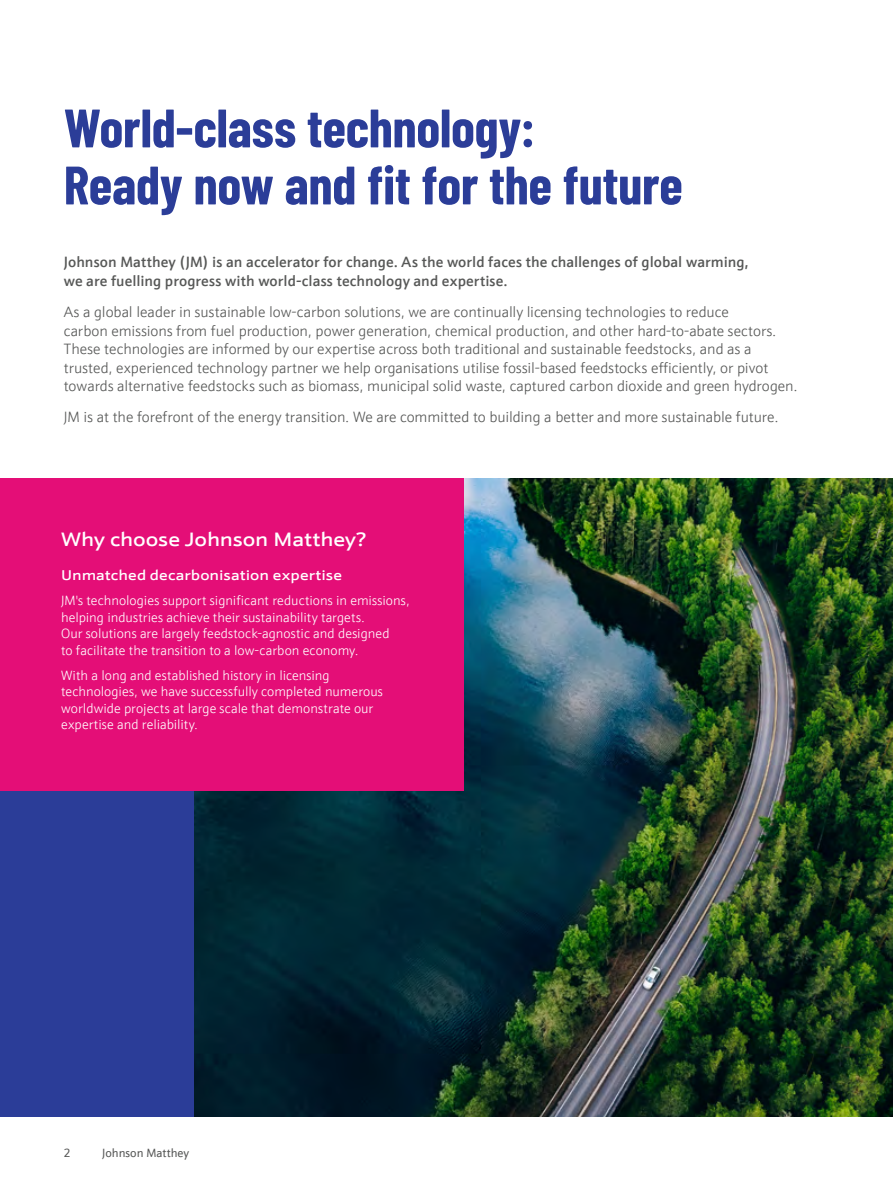
<style>
.page{position:relative;width:893px;height:1191px;background:#fff}
.page>*{position:absolute;margin:0;border:0;box-sizing:border-box;transform-origin:0 0}
.t1{font:700 54px/57px "Barlow Condensed";letter-spacing:-.005em;color:#2b3d98}
.t2{font:500 19.5px "JM Sans Extended";letter-spacing:-.01em;color:#fff}
.t3{font:300 15px/18.5px "JM Sans";letter-spacing:-.005em;color:#575857}
.t4{font:500 15px/18.8px "JM Sans";color:#575857}
.t5{font:500 14.25px "JM Sans Extended";letter-spacing:.005em;color:#fff}
.t6{font:300 13.5px/16.5px "JM Sans";color:#fff}
.t7{font:12px "JM Sans";color:#575857}
</style>
<div class="page">
<div style="left:0;top:769px;width:463px;height:347px;background:#2b3d98"></div>
<img style="left:195px;top:478px;width:698px;height:638px">
<div style="left:0;top:478px;width:463px;height:313px;background:#e40e77"></div>
<h1 class="t1" style="left:64px;top:96px;width:620px">World-class technology:<br>Ready now and fit for the future</h1>
<p class="t4" style="left:64px;top:252px;width:686px">Johnson Matthey (JM) is an accelerator for change. As the world faces the challenges of global warming, we are fuelling progress with world-class technology and expertise.</p>
<p class="t3" style="left:64px;top:303px;width:735px">As a global leader in sustainable low-carbon solutions, we are continually licensing technologies to reduce<br>carbon emissions from fuel production, power generation, chemical production, and other hard-to-abate sectors.<br>These technologies are informed by our expertise across both traditional and sustainable feedstocks, and as a trusted, experienced technology partner we help organisations utilise fossil-based feedstocks efficiently, or pivot towards alternative feedstocks such as biomass, municipal solid waste, captured carbon dioxide and green hydrogen.</p>
<p class="t3" style="left:64px;top:408px;width:716px">JM is at the forefront of the energy transition. We are committed to building a better and more sustainable future.</p>
<h2 class="t2" style="left:61px;top:528px;width:307px">Why choose Johnson Matthey?</h2>
<p class="t5" style="left:61px;top:567px;width:282px">Unmatched decarbonisation expertise</p>
<p class="t6" style="left:61px;top:592px;width:350px">JM's technologies support significant reductions in emissions, helping industries achieve their sustainability targets.<br>Our solutions are largely feedstock-agnostic and designed<br>to facilitate the transition to a low-carbon economy.</p>
<p class="t6" style="left:61px;top:667px;width:323px">With a long and established history in licensing technologies, we have successfully completed numerous worldwide projects at large scale that demonstrate our expertise and reliability.</p>
<p class="t7" style="left:64px;top:1145px;width:8px">2</p>
<p class="t7" style="left:102px;top:1145px;width:89px">Johnson Matthey</p>
</div>
